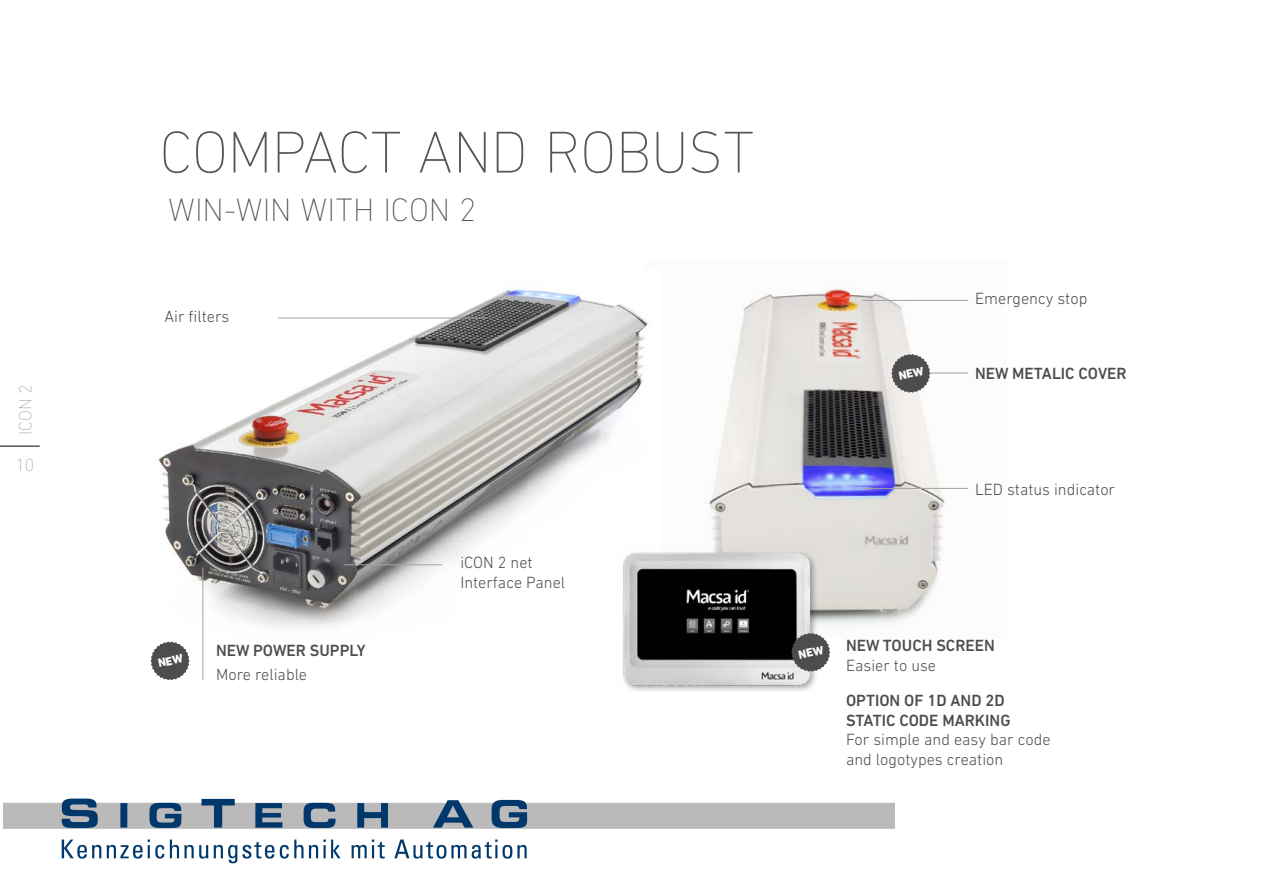
<style>
.page{position:relative;width:1263px;height:893px;background:#fff}
.page>*{position:absolute;margin:0;border:0;box-sizing:border-box;transform-origin:0 0}
.t1{font:200 60px "DIN Next LT Pro";letter-spacing:-.01em;color:#52575b}
.t2{font:200 33px "DIN Next LT Pro";letter-spacing:.005em;color:#4d4d4f}
.t3{font:200 18px "DIN Next LT Pro";color:#a2a2a2}
.t4{font:300 16.5px/19.8px "DIN Next LT Pro";color:#4d4d4f}
.t5{font:500 16.5px/19.8px "DIN Next LT Pro";color:#4d4d4f}
</style>
<div class="page">
<img style="left:709px;top:287px;width:260px;height:338px">
<hr style="left:905px;top:373px;width:63px;height:1px;background:#a2a2a2">
<hr style="left:862px;top:488px;width:106px;height:1px;background:#a2a2a2">
<hr style="left:862px;top:300px;width:106px;height:1px;background:#a2a2a2">
<img style="left:150px;top:287px;width:498px;height:390px">
<hr style="left:202px;top:567px;width:1px;height:113px;background:#a2a2a2">
<hr style="left:344px;top:564px;width:98px;height:1px;background:#a2a2a2">
<hr style="left:278px;top:318px;width:208px;height:1px;background:#a2a2a2">
<img style="left:617px;top:546px;width:202px;height:145px">
<hr style="left:0;top:446px;width:40px;height:1px;background:#000">
<img style="left:4px;top:798px;width:890px;height:66px">
<svg style="left:791px;top:633px;width:39px;height:39px"></svg>
<svg style="left:891px;top:354px;width:39px;height:39px"></svg>
<svg style="left:151px;top:641px;width:39px;height:39px"></svg>
<p class="t3" style="left:15px;top:435px;width:52px;rotate:-90deg">ICON 2</p>
<p class="t3" style="left:15px;top:454px;width:20px">10</p>
<h1 class="t1" style="left:159px;top:118px;width:596px">COMPACT AND ROBUST</h1>
<h2 class="t2" style="left:168px;top:191px;width:310px">WIN-WIN WITH ICON 2</h2>
<p class="t4" style="left:164px;top:306px;width:66px">Air filters</p>
<p class="t5" style="left:216px;top:640px;width:151px">NEW POWER SUPPLY</p>
<p class="t4" style="left:216px;top:664px;width:93px">More reliable</p>
<p class="t4" style="left:460px;top:553px;width:106px">iCON 2 net<br>Interface Panel</p>
<p class="t4" style="left:975px;top:288px;width:114px">Emergency stop</p>
<p class="t5" style="left:975px;top:363px;width:153px">NEW METALIC COVER</p>
<p class="t4" style="left:975px;top:479px;width:141px">LED status indicator</p>
<p class="t5" style="left:846px;top:636px;width:150px">NEW TOUCH SCREEN</p>
<p class="t4" style="left:846px;top:655px;width:92px">Easier to use</p>
<p class="t5" style="left:846px;top:690px;width:166px">OPTION OF 1D AND 2D<br>STATIC CODE MARKING</p>
<p class="t4" style="left:846px;top:730px;width:206px">For simple and easy bar code and logotypes creation</p>
</div>
